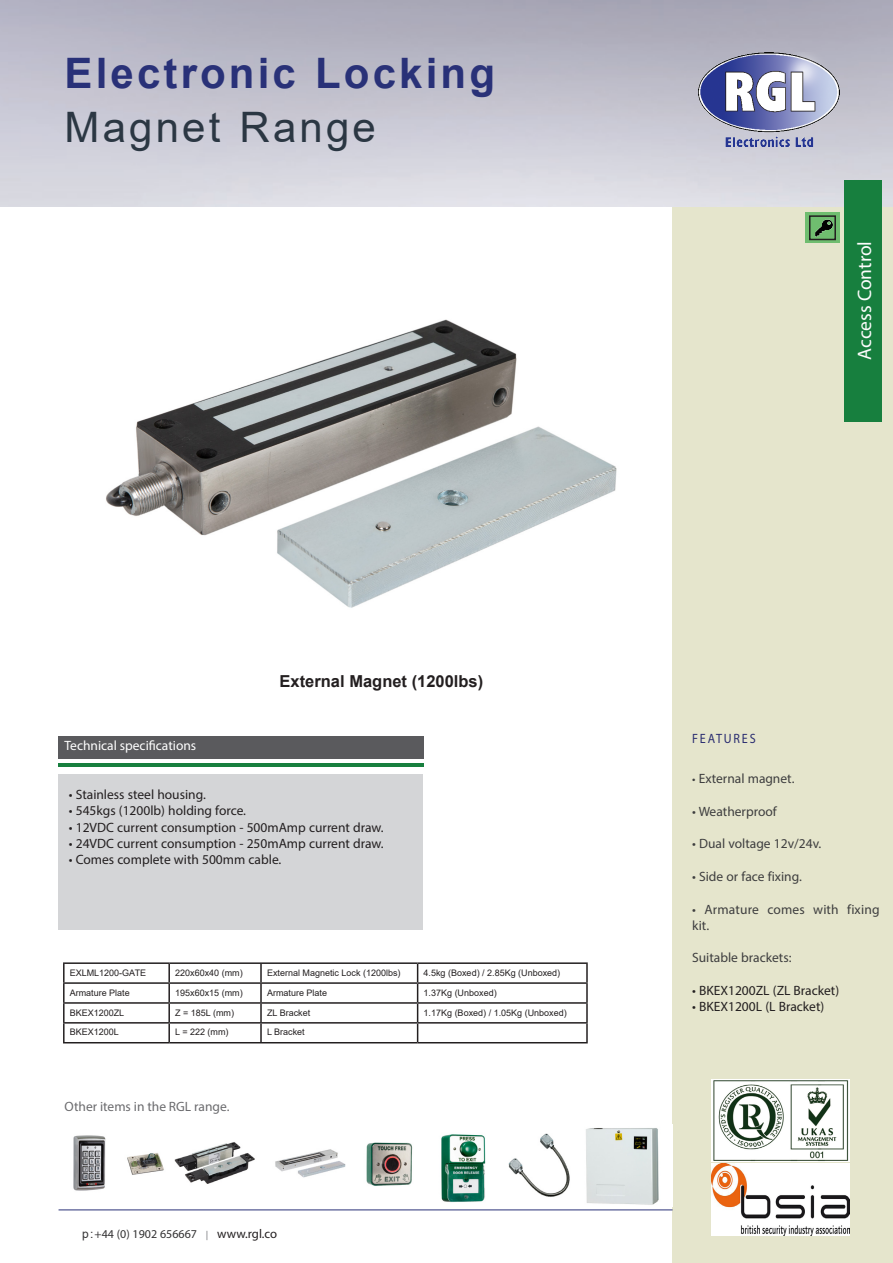
<style>
.page{position:relative;width:893px;height:1263px;background:#fff}
.page>*{position:absolute;margin:0;border:0;box-sizing:border-box;transform-origin:0 0}
.t1{font:700 42px "Arial";letter-spacing:.075em;color:#293178}
.t2{font:42px "Arial";letter-spacing:.075em;color:#2b3743}
.t3{font:19.5px "Myriad Pro";letter-spacing:-.005em;color:#fcfcfc}
.t4{font:700 16.5px "Arial";color:#231f20}
.t5{font:13.5px "Myriad Pro";color:#231f20}
.t6{font:13.5px/16.2px "Myriad Pro";color:#3e3e3f}
.t7{font:13.5px "Myriad Pro";color:#6b6b6e}
.t8{font:13.5px "Myriad Pro";color:#fff}
.t9{font:13.5px "Myriad Pro";letter-spacing:.15em;color:#2b2e71;scale:.9 1}
.t10{font:12px "Myriad Pro";color:#333233}
.t11{font:9px "Arial";color:#231f20}
.s1{font-family:"Arial"}
.s2{font-family:"Arial";font-size:9.75px;color:#808285}
.s3{font-size:12.75px;color:#231f20}
.s4{font-size:12px}
</style>
<div class="page">
<div style="left:673px;top:194px;width:220px;height:1069px;background:#e5e5cc"></div>
<img style="left:0;top:0;width:893px;height:207px">
<hr style="left:59px;top:763px;width:365px;height:3px;background:#177f3e">
<div style="left:59px;top:736px;width:365px;height:22px;background:#5a5a5d"></div>
<div style="left:59px;top:774px;width:364px;height:156px;background:#d4d5d7"></div>
<hr style="left:59px;top:1209px;width:614px;height:1px;background:#293178">
<div style="left:844px;top:180px;width:38px;height:242px;background:#177f3e"></div>
<img style="left:698px;top:52px;width:142px;height:94px">
<img style="left:106px;top:319px;width:511px;height:289px">
<hr style="left:63px;top:962px;width:106px;height:2px;background:#231f20">
<hr style="left:169px;top:962px;width:92px;height:2px;background:#231f20">
<hr style="left:261px;top:962px;width:157px;height:2px;background:#231f20">
<hr style="left:418px;top:962px;width:170px;height:2px;background:#231f20">
<hr style="left:63px;top:982px;width:106px;height:2px;background:#231f20">
<hr style="left:169px;top:982px;width:92px;height:2px;background:#231f20">
<hr style="left:261px;top:982px;width:157px;height:2px;background:#231f20">
<hr style="left:418px;top:982px;width:170px;height:2px;background:#231f20">
<hr style="left:63px;top:1002px;width:106px;height:2px;background:#231f20">
<hr style="left:169px;top:1002px;width:92px;height:2px;background:#231f20">
<hr style="left:261px;top:1002px;width:157px;height:2px;background:#231f20">
<hr style="left:418px;top:1002px;width:170px;height:2px;background:#231f20">
<hr style="left:63px;top:1022px;width:106px;height:1px;background:#231f20">
<svg style="left:63px;top:964px;width:2px;height:78px"></svg>
<hr style="left:169px;top:1022px;width:92px;height:1px;background:#231f20">
<svg style="left:168px;top:964px;width:2px;height:78px"></svg>
<hr style="left:261px;top:1022px;width:157px;height:1px;background:#231f20">
<svg style="left:260px;top:964px;width:2px;height:78px"></svg>
<hr style="left:418px;top:1022px;width:170px;height:1px;background:#231f20">
<svg style="left:417px;top:964px;width:1px;height:78px"></svg>
<svg style="left:586px;top:964px;width:2px;height:78px"></svg>
<hr style="left:63px;top:1042px;width:106px;height:1px;background:#231f20">
<hr style="left:169px;top:1042px;width:92px;height:1px;background:#231f20">
<hr style="left:261px;top:1042px;width:157px;height:1px;background:#231f20">
<hr style="left:418px;top:1042px;width:170px;height:1px;background:#231f20">
<img style="left:73px;top:1135px;width:33px;height:56px">
<img style="left:127px;top:1153px;width:37px;height:22px">
<img style="left:174px;top:1142px;width:81px;height:42px">
<img style="left:275px;top:1149px;width:71px;height:29px">
<img style="left:366px;top:1142px;width:47px;height:44px">
<img style="left:586px;top:1128px;width:73px;height:77px">
<img style="left:508px;top:1133px;width:62px;height:64px">
<img style="left:441px;top:1134px;width:45px;height:68px">
<svg style="left:805px;top:212px;width:35px;height:31px"></svg>
<div style="left:809px;top:215px;width:27px;height:25px;border:2px solid #231f20"></div>
<img style="left:815px;top:219px;width:18px;height:19px">
<img style="left:711px;top:1079px;width:138px;height:82px">
<img style="left:712px;top:1164px;width:137px;height:71px">
<p class="t1" style="left:65px;top:43px;width:432px">Electronic Locking</p>
<p class="t2" style="left:65px;top:98px;width:313px">Magnet Range</p>
<p class="t3" style="left:852px;top:360px;width:120px;rotate:-90deg">Access Control</p>
<p class="t8" style="left:65px;top:737px;width:133px">Technical specifications</p>
<p class="t4" style="left:280px;top:670px;width:205px">External Magnet (1200lbs)</p>
<p class="t5" style="left:69px;top:786px;width:139px">• Stainless steel housing.</p>
<p class="t5" style="left:69px;top:802px;width:179px">• 545kgs (1200lb) holding force.</p>
<p class="t5" style="left:69px;top:819px;width:316px">• 12VDC current consumption - 500mAmp current draw.</p>
<p class="t5" style="left:69px;top:835px;width:316px">• 24VDC current consumption - 250mAmp current draw.</p>
<p class="t5" style="left:69px;top:851px;width:214px">• Comes complete with 500mm cable.</p>
<p class="t11" style="left:70px;top:966px;width:78px">EXLML1200-GATE</p>
<p class="t11" style="left:175px;top:966px;width:69px">220x60x40 (mm)</p>
<p class="t11" style="left:267px;top:966px;width:135px">External Magnetic Lock (1200lbs)</p>
<p class="t11" style="left:424px;top:966px;width:138px">4.5kg (Boxed) / 2.85Kg (Unboxed)</p>
<p class="t11" style="left:70px;top:986px;width:62px">Armature Plate</p>
<p class="t11" style="left:175px;top:986px;width:69px">195x60x15 (mm)</p>
<p class="t11" style="left:267px;top:986px;width:62px">Armature Plate</p>
<p class="t11" style="left:424px;top:986px;width:75px">1.37Kg (Unboxed)</p>
<p class="t11" style="left:70px;top:1006px;width:56px">BKEX1200ZL</p>
<p class="t11" style="left:175px;top:1006px;width:60px">Z = 185L (mm)</p>
<p class="t11" style="left:267px;top:1006px;width:45px">ZL Bracket</p>
<p class="t11" style="left:424px;top:1006px;width:145px">1.17Kg (Boxed) / 1.05Kg (Unboxed)</p>
<p class="t11" style="left:70px;top:1026px;width:51px">BKEX1200L</p>
<p class="t11" style="left:175px;top:1026px;width:55px">L = 222 (mm)</p>
<p class="t11" style="left:267px;top:1026px;width:39px">L Bracket</p>
<p class="t7" style="left:65px;top:1098px;width:166px">Other items in the RGL range.</p>
<p class="t10" style="left:82px;top:1227px;width:196px"><span class="s1">p:</span>+44 (0) 1902 656667 <span class="s2">|</span> <span class="s3">www.rgl.co</span></p>
<p class="t9" style="left:692px;top:730px;width:72px">FEATURES</p>
<p class="t6" style="left:692px;top:770px;width:104px"><span class="s4">•</span> External magnet.</p>
<p class="t6" style="left:692px;top:803px;width:86px">• Weatherproof</p>
<p class="t6" style="left:692px;top:836px;width:131px">• Dual voltage 12v/24v.</p>
<p class="t6" style="left:692px;top:868px;width:111px">• Side or face fixing.</p>
<p class="t6" style="left:692px;top:901px;width:189px">• Armature comes with fixing kit.</p>
<p class="t6" style="left:692px;top:949px;width:101px">Suitable brackets:</p>
<p class="t5" style="left:692px;top:982px;width:149px">• BKEX1200ZL (ZL Bracket)</p>
<p class="t5" style="left:692px;top:998px;width:134px">• BKEX1200L (L Bracket)</p>
</div>
